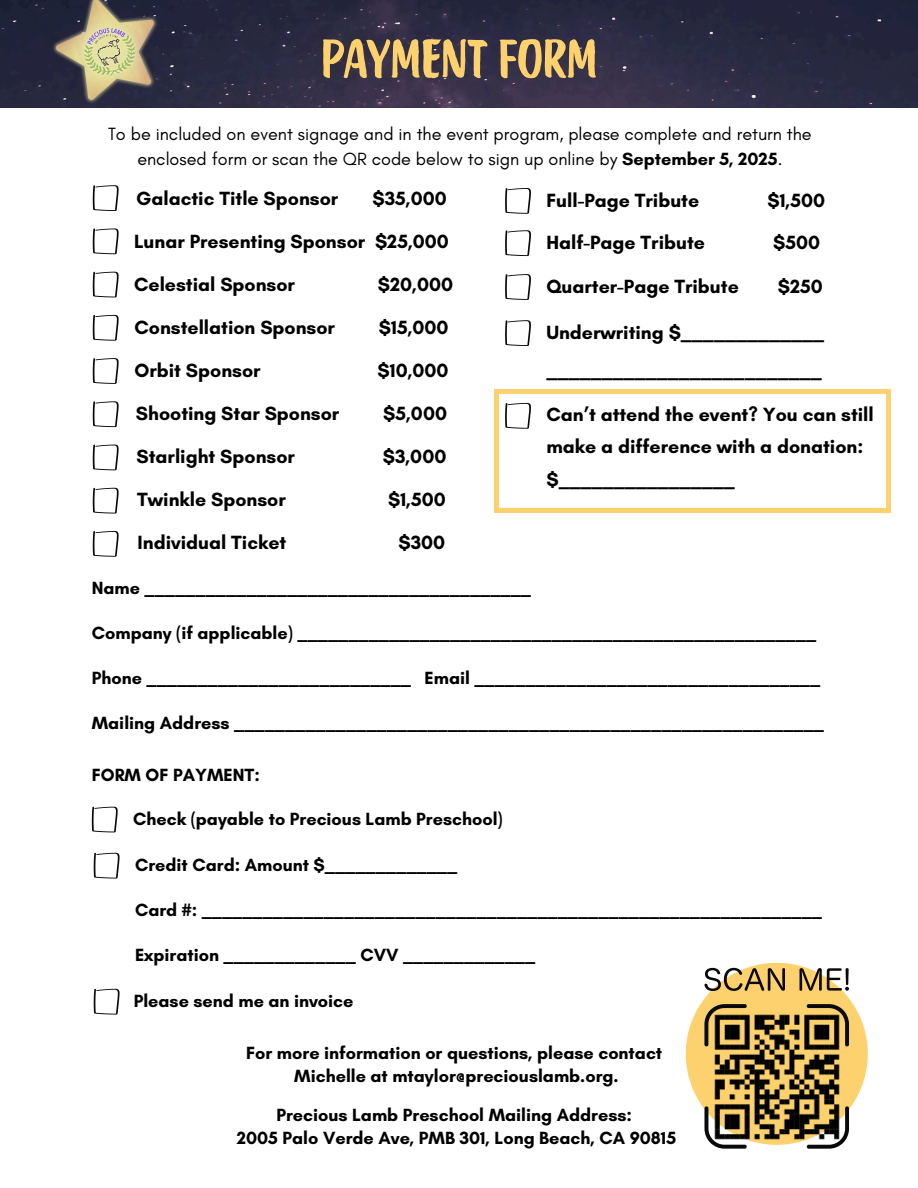
<style>
.page{position:relative;width:918px;height:1188px;background:#fff}
.page>*{position:absolute;margin:0;border:0;box-sizing:border-box;transform-origin:0 0}
.t1{font:52.5px "Quotes Caps";color:#fdd16d}
.t2{font:700 19.5px/32.7px "Glacial Indifference";color:#000}
.t3{font:700 18px/22.5px "Glacial Indifference";color:#000;text-align:center}
.t4{font:18px/24.8px "Glacial Indifference";color:#000;text-align:center}
.s1{font-weight:700}
</style>
<div class="page">
<svg style="left:93px;top:185px;width:26px;height:26px"></svg>
<svg style="left:93px;top:228px;width:26px;height:26px"></svg>
<svg style="left:93px;top:315px;width:26px;height:26px"></svg>
<svg style="left:93px;top:358px;width:26px;height:26px"></svg>
<svg style="left:93px;top:401px;width:26px;height:26px"></svg>
<svg style="left:93px;top:445px;width:26px;height:25px"></svg>
<svg style="left:93px;top:488px;width:26px;height:26px"></svg>
<svg style="left:93px;top:531px;width:26px;height:26px"></svg>
<svg style="left:505px;top:188px;width:26px;height:26px"></svg>
<svg style="left:505px;top:230px;width:26px;height:26px"></svg>
<svg style="left:505px;top:274px;width:26px;height:26px"></svg>
<svg style="left:505px;top:320px;width:26px;height:26px"></svg>
<svg style="left:92px;top:807px;width:26px;height:25px"></svg>
<svg style="left:94px;top:853px;width:26px;height:26px"></svg>
<svg style="left:94px;top:989px;width:26px;height:26px"></svg>
<img style="left:0;top:0;width:918px;height:108px">
<img style="left:51px;top:0;width:107px;height:105px">
<svg style="left:93px;top:272px;width:26px;height:25px"></svg>
<svg style="left:494px;top:389px;width:396px;height:123px"></svg>
<svg style="left:686px;top:963px;width:182px;height:185px"></svg>
<img style="left:713px;top:1013px;width:128px;height:128px">
<p class="t1" style="left:321px;top:26px;width:278px">PAYMENT FORM</p>
<h3 class="t4" style="left:108px;top:121px;width:705px">To be included on event signage and in the event program, please complete and return the enclosed form or scan the QR code below to sign up online by <span class="s1">September 5, 2025</span>.</h3>
<p class="t2" style="left:136px;top:182px;width:204px">Galactic Title Sponsor</p>
<p class="t2" style="left:372px;top:182px;width:76px">$35,000</p>
<h1 class="t2" style="left:134px;top:225px;width:316px">Lunar Presenting Sponsor $25,000</h1>
<p class="t2" style="left:134px;top:268px;width:163px">Celestial Sponsor</p>
<p class="t2" style="left:378px;top:268px;width:77px">$20,000</p>
<p class="t2" style="left:134px;top:311px;width:202px">Constellation Sponsor</p>
<p class="t2" style="left:379px;top:311px;width:71px">$15,000</p>
<p class="t2" style="left:134px;top:354px;width:128px">Orbit Sponsor</p>
<p class="t2" style="left:378px;top:354px;width:72px">$10,000</p>
<h3 class="t2" style="left:136px;top:397px;width:205px">Shooting Star Sponsor</h3>
<h3 class="t2" style="left:383px;top:397px;width:65px">$5,000</h3>
<p class="t2" style="left:137px;top:440px;width:160px">Starlight Sponsor</p>
<p class="t2" style="left:383px;top:440px;width:65px">$3,000</p>
<h3 class="t2" style="left:137px;top:483px;width:150px">Twinkle Sponsor</h3>
<h3 class="t2" style="left:388px;top:483px;width:59px">$1,500</h3>
<p class="t2" style="left:138px;top:526px;width:150px">Individual Ticket</p>
<p class="t2" style="left:399px;top:526px;width:48px">$300</p>
<h3 class="t2" style="left:546px;top:183px;width:154px">Full-Page Tribute</h3>
<h3 class="t2" style="left:768px;top:183px;width:59px">$1,500</h3>
<p class="t2" style="left:546px;top:226px;width:160px">Half-Page Tribute</p>
<p class="t2" style="left:773px;top:226px;width:48px">$500</p>
<h3 class="t2" style="left:546px;top:269px;width:194px">Quarter-Page Tribute</h3>
<h3 class="t2" style="left:778px;top:269px;width:46px">$250</h3>
<p class="t2" style="left:546px;top:313px;width:279px;line-height:38.2px">Underwriting $_____________ _________________________</p>
<h3 class="t2" style="left:546px;top:398px;width:329px">Can’t attend the event? You can still make a difference with a donation: $________________</h3>
<p class="t3" style="left:92px;top:577px;width:441px">Name ______________________________________</p>
<p class="t3" style="left:92px;top:622px;width:726px">Company (if applicable) ___________________________________________________</p>
<p class="t3" style="left:92px;top:667px;width:730px">Phone __________________________ Email __________________________________</p>
<p class="t3" style="left:92px;top:712px;width:734px">Mailing Address __________________________________________________________</p>
<h3 class="t3" style="left:92px;top:764px;width:170px">FORM OF PAYMENT:</h3>
<p class="t3" style="left:133px;top:807px;width:371px">Check (payable to Precious Lamb Preschool)</p>
<h3 class="t3" style="left:135px;top:854px;width:324px">Credit Card: Amount $_____________</h3>
<h3 class="t3" style="left:135px;top:899px;width:689px">Card #: _____________________________________________________________</h3>
<h3 class="t3" style="left:135px;top:944px;width:402px">Expiration _____________ CVV _____________</h3>
<p class="t3" style="left:134px;top:990px;width:221px">Please send me an invoice</p>
<h3 class="t3" style="left:246px;top:1042px;width:417px">For more information or questions, please contact<br>Michelle at mtaylor@preciouslamb.org.</h3>
<p class="t3" style="left:237px;top:1104px;width:441px">Precious Lamb Preschool Mailing Address:<br>2005 Palo Verde Ave, PMB 301, Long Beach, CA 90815</p>
</div>
